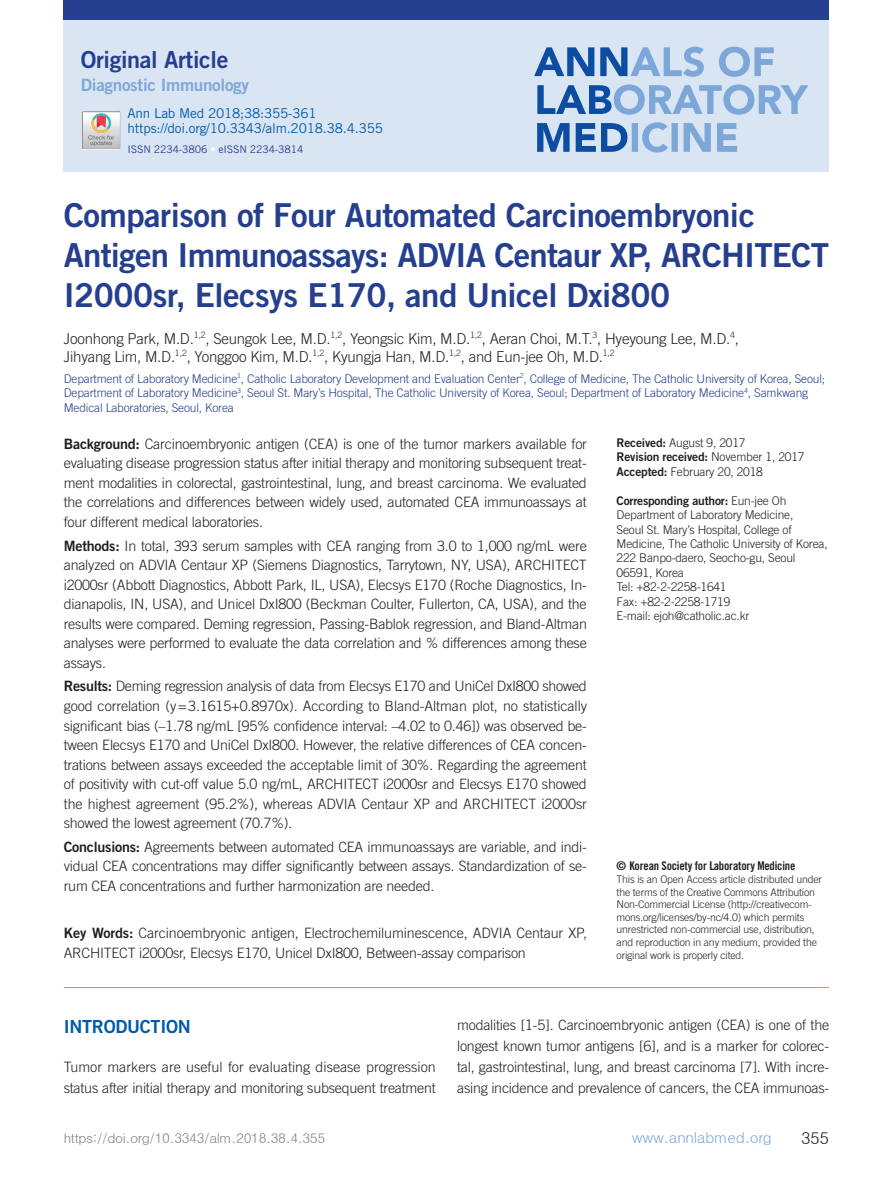
<style>
.page{position:relative;width:893px;height:1191px;background:#fff}
.page>*{position:absolute;margin:0;border:0;box-sizing:border-box;transform-origin:0 0}
.t1{font:33px/39.6px "Trade Gothic LT Std Bd 2";letter-spacing:-.015em;color:#253f8e}
.t2{font:23.4px "Trade Gothic LT Std Bd 2";letter-spacing:-.015em;color:#253f8e}
.t3{font:18px "Trade Gothic LT Std Bd 2";letter-spacing:-.015em;color:#015aaa}
.t4{font:16.95px "Trade Gothic LT Std Bd 2";letter-spacing:-.015em;color:#7ca7d8}
.t5{font:16.5px "Dotum";color:#231f20}
.t6{font:300 15px/18px "Trade Gothic LT Std";letter-spacing:-.015em;color:#231f20}
.t7{font:15px "Dotum";letter-spacing:-.02em;color:#7ca7d8}
.t8{font:300 14.25px/19.5px "Trade Gothic LT Std";letter-spacing:-.015em;color:#231f20;text-align:justify}
.t9{font:13.5px/15px "Trade Gothic LT Std";letter-spacing:-.015em;color:#015aaa}
.t10{font:13.5px "Dotum";letter-spacing:-.03em;color:#808285}
.t11{font:300 12px/14.4px "Trade Gothic LT Std";letter-spacing:-.015em;color:#253f8e}
.t12{font:300 12px/14.4px "Trade Gothic LT Std";letter-spacing:-.015em;color:#231f20}
.t13{font:12px "Trade Gothic LT Std Bd 2";letter-spacing:-.015em;color:#231f20}
.t14{font:12px "Trade Gothic LT Std Bd Cn 20";letter-spacing:-.015em;color:#231f20}
.t15{font:300 10.5px/12.6px "Trade Gothic LT Std";letter-spacing:-.015em;color:#231f20}
.t16{font:10.5px "Trade Gothic LT Std";letter-spacing:-.015em;color:#253f8e}
.s1{color:#fff}
.s2{font-family:"Trade Gothic LT Std Bd 2";font-weight:400}
.s3{font-family:"Trade Gothic LT Std";font-weight:300}
.s4{font-family:"Trade Gothic LT Std Bd 2"}
</style>
<div class="page">
<div style="left:64px;top:0;width:765px;height:172px;background:#dae5f4"></div>
<div style="left:64px;top:0;width:765px;height:19px;background:#253f8e"></div>
<svg style="left:537px;top:122px;width:200px;height:30px"></svg>
<svg style="left:537px;top:84px;width:271px;height:31px"></svg>
<svg style="left:534px;top:47px;width:240px;height:30px"></svg>
<hr style="left:64px;top:987px;width:765px;height:1px;background:#7ca7d8">
<svg style="left:82px;top:111px;width:38px;height:38px"></svg>
<h2 class="t2" style="left:81px;top:45px;width:149px">Original Article</h2>
<p class="t4" style="left:81px;top:75px;width:170px">Diagnostic Immunology</p>
<p class="t9" style="left:128px;top:105px;width:257px">Ann Lab Med 2018;38:355-361 https://doi.org/10.3343/alm.2018.38.4.355</p>
<p class="t16" style="left:128px;top:143px;width:177px">ISSN 2234-3806 <span class="s1">•</span> eISSN 2234-3814</p>
<h1 class="t1" style="left:64px;top:195px;width:767px">Comparison of Four Automated Carcinoembryonic<br>Antigen Immunoassays: ADVIA Centaur XP, ARCHITECT<br>I2000sr, Elecsys E170, and Unicel Dxi800</h1>
<p class="t6" style="left:64px;top:329px;width:677px">Joonhong Park, M.D.<sup>1,2</sup>, Seungok Lee, M.D.<sup>1,2</sup>, Yeongsic Kim, M.D.<sup>1,2</sup>, Aeran Choi, M.T.<sup>3</sup>, Hyeyoung Lee, M.D.<sup>4</sup>,<br>Jihyang Lim, M.D.<sup>1,2</sup>, Yonggoo Kim, M.D.<sup>1,2</sup>, Kyungja Han, M.D.<sup>1,2</sup>, and Eun-jee Oh, M.D.<sup>1,2</sup></p>
<p class="t11" style="left:64px;top:371px;width:763px">Department of Laboratory Medicine<sup>1</sup>, Catholic Laboratory Development and Evaluation Center<sup>2</sup>, College of Medicine, The Catholic University of Korea, Seoul;<br>Department of Laboratory Medicine<sup>3</sup>, Seoul St. Mary’s Hospital, The Catholic University of Korea, Seoul; Department of Laboratory Medicine<sup>4</sup>, Samkwang<br>Medical Laboratories, Seoul, Korea</p>
<p class="t8" style="left:64px;top:434px;width:525px"><span class="s2">Background:</span> Carcinoembryonic antigen (CEA) is one of the tumor markers available for evaluating disease progression status after initial therapy and monitoring subsequent treat&shy;ment modalities in colorectal, gastrointestinal, lung, and breast carcinoma. We evaluated the correlations and differences between widely used, automated CEA immunoassays at four different medical laboratories.</p>
<p class="t8" style="left:64px;top:536px;width:525px"><span class="s2">Methods:</span> In total, 393 serum samples with CEA ranging from 3.0 to 1,000 ng/mL were analyzed on ADVIA Centaur XP (Siemens Diagnostics, Tarrytown, NY, USA), ARCHITECT i2000sr (Abbott Diagnostics, Abbott Park, IL, USA), Elecsys E170 (Roche Diagnostics, In&shy;dianapolis, IN, USA), and Unicel DxI800 (Beckman Coulter, Fullerton, CA, USA), and the results were compared. Deming regression, Passing-Bablok regression, and Bland-Altman analyses were performed to evaluate the data correlation and % differences among these assays.</p>
<p class="t8" style="left:64px;top:676px;width:525px"><span class="s2">Results:</span> Deming regression analysis of data from Elecsys E170 and UniCel DxI800 showed good correlation (y=3.1615+0.8970x). According to Bland-Altman plot, no statistically significant bias (–1.78 ng/mL [95% confidence interval: –4.02 to 0.46]) was observed be&shy;tween Elecsys E170 and UniCel DxI800. However, the relative differences of CEA concen&shy;trations between assays exceeded the acceptable limit of 30%. Regarding the agreement of positivity with cut-off value 5.0 ng/mL, ARCHITECT i2000sr and Elecsys E170 showed the highest agreement (95.2%), whereas ADVIA Centaur XP and ARCHITECT i2000sr showed the lowest agreement (70.7%).</p>
<p class="t8" style="left:64px;top:836px;width:525px"><span class="s2">Conclusions:</span> Agreements between automated CEA immunoassays are variable, and indi&shy;vidual CEA concentrations may differ significantly between assays. Standardization of se&shy;rum CEA concentrations and further harmonization are needed.</p>
<p class="t8" style="left:64px;top:923px;width:525px"><span class="s2">Key Words:</span> Carcinoembryonic antigen, Electrochemiluminescence, ADVIA Centaur XP,<br>ARCHITECT i2000sr, Elecsys E170, Unicel DxI800, Between-assay comparison</p>
<p class="t12" style="left:617px;top:435px;width:130px"><span class="s2">Received:</span> August 9, 2017</p>
<p class="t13" style="left:617px;top:450px;width:189px">Revision received: <span class="s3">November 1, 2017</span></p>
<p class="t12" style="left:617px;top:464px;width:148px"><span class="s2">Accepted:</span> February 20, 2018</p>
<p class="t13" style="left:617px;top:493px;width:171px">Corresponding author: <span class="s3">Eun-jee Oh</span></p>
<p class="t12" style="left:617px;top:507px;width:213px">Department of Laboratory Medicine,<br>Seoul St. Mary’s Hospital, College of<br>Medicine, The Catholic University of Korea,<br>222 Banpo-daero, Seocho-gu, Seoul<br>06591, Korea<br>Tel: +82-2-2258-1641<br>Fax: +82-2-2258-1719<br>E-mail: ejoh@catholic.ac.kr</p>
<p class="t14" style="left:617px;top:858px;width:180px"><span class="s4">©</span> Korean Society for Laboratory Medicine</p>
<p class="t15" style="left:617px;top:872px;width:207px">This is an Open Access article distributed under the terms of the Creative Commons Attribution Non-Commercial License (http://creativecom&shy;mons.org/licenses/by-nc/4.0) which permits unrestricted non-commercial use, distribution, and reproduction in any medium, provided the original work is properly cited.</p>
<p class="t3" style="left:64px;top:1015px;width:129px">INTRODUCTION</p>
<p class="t8" style="left:64px;top:1056px;width:374px;line-height:21px">Tumor markers are useful for evaluating disease progression status after initial therapy and monitoring subsequent treatment</p>
<p class="t8" style="left:457px;top:1014px;width:374px;line-height:21px">modalities [1-5]. Carcinoembryonic antigen (CEA) is one of the longest known tumor antigens [6], and is a marker for colorec&shy;tal, gastrointestinal, lung, and breast carcinoma [7]. With incre&shy;asing incidence and prevalence of cancers, the CEA immunoas-</p>
<p class="t10" style="left:64px;top:1131px;width:263px">https://doi.org/10.3343/alm.2018.38.4.355</p>
<p class="t7" style="left:632px;top:1130px;width:142px">www.annlabmed.org</p>
<p class="t5" style="left:801px;top:1129px;width:30px">355</p>
</div>
